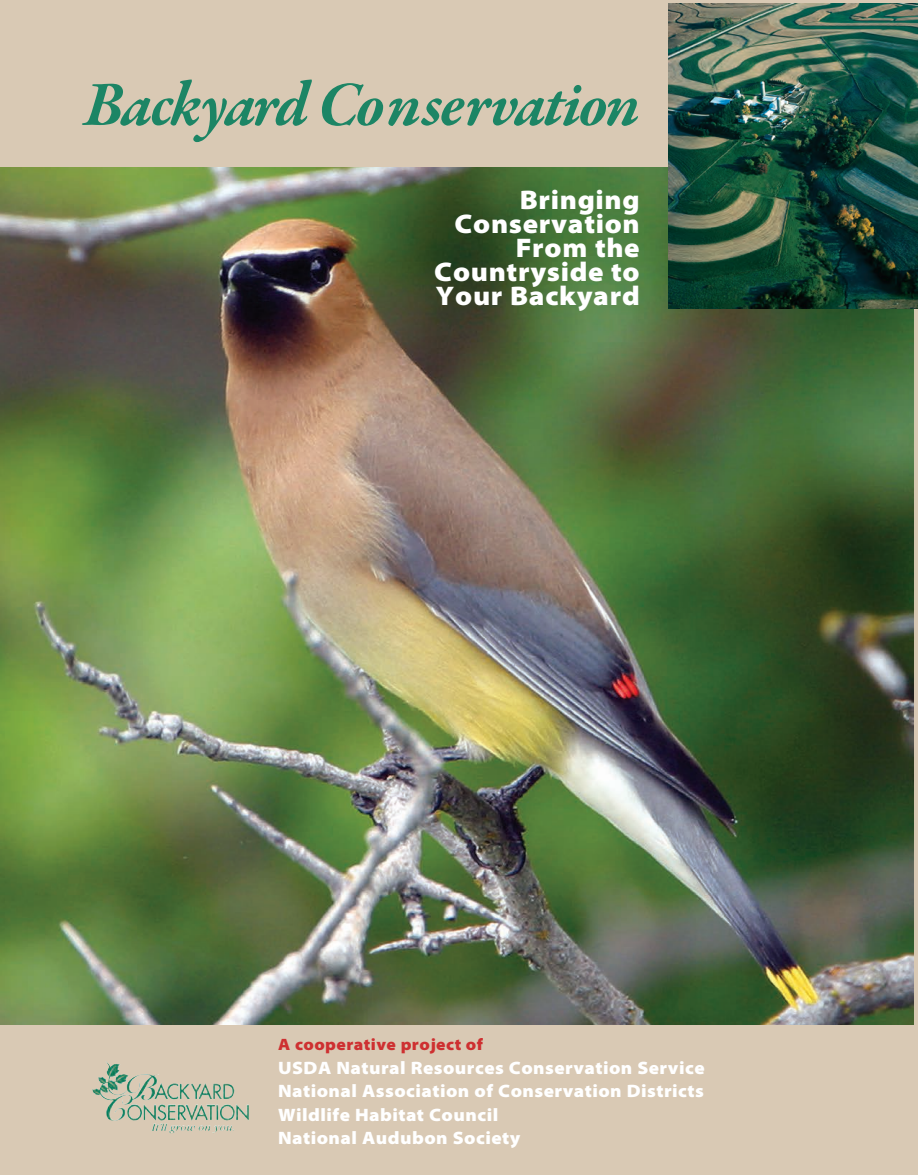
<style>
.page{position:relative;width:918px;height:1175px;background:#fff}
.page>*{position:absolute;margin:0;border:0;box-sizing:border-box;transform-origin:0 0}
.t1{font:italic 700 64.5px "Garamond Premr Pro";letter-spacing:-.035em;color:#1c8565}
.t2{font:900 semi-expanded 27px/24px "Myriad Pro";letter-spacing:.025em;color:#fff;text-align:right}
.t3{font:900 semi-expanded 18px/23.4px "Myriad Pro";letter-spacing:.025em;color:#fff}
.t4{font:900 semi-expanded 16.5px "Myriad Pro";letter-spacing:.025em;color:#ce3031}
</style>
<div class="page">
<div style="left:1px;top:0;width:917px;height:1174px;background:#d9c9b4"></div>
<img style="left:1px;top:167px;width:912px;height:857px">
<img style="left:668px;top:4px;width:250px;height:304px">
<img style="left:101px;top:1064px;width:28px;height:35px">
<h1 class="t1" style="left:84px;top:80px;width:557px">Backyard Conservation</h1>
<h2 class="t2" style="left:434px;top:190px;width:207px">Bringing<br>Conservation<br>From the<br>Countryside to<br>Your Backyard</h2>
<p class="t4" style="left:278px;top:1038px;width:206px">A cooperative project of</p>
<p class="t3" style="left:278px;top:1057px;width:428px">USDA Natural Resources Conservation Service National Association of Conservation Districts Wildlife Habitat Council<br>National Audubon Society</p>
</div>
